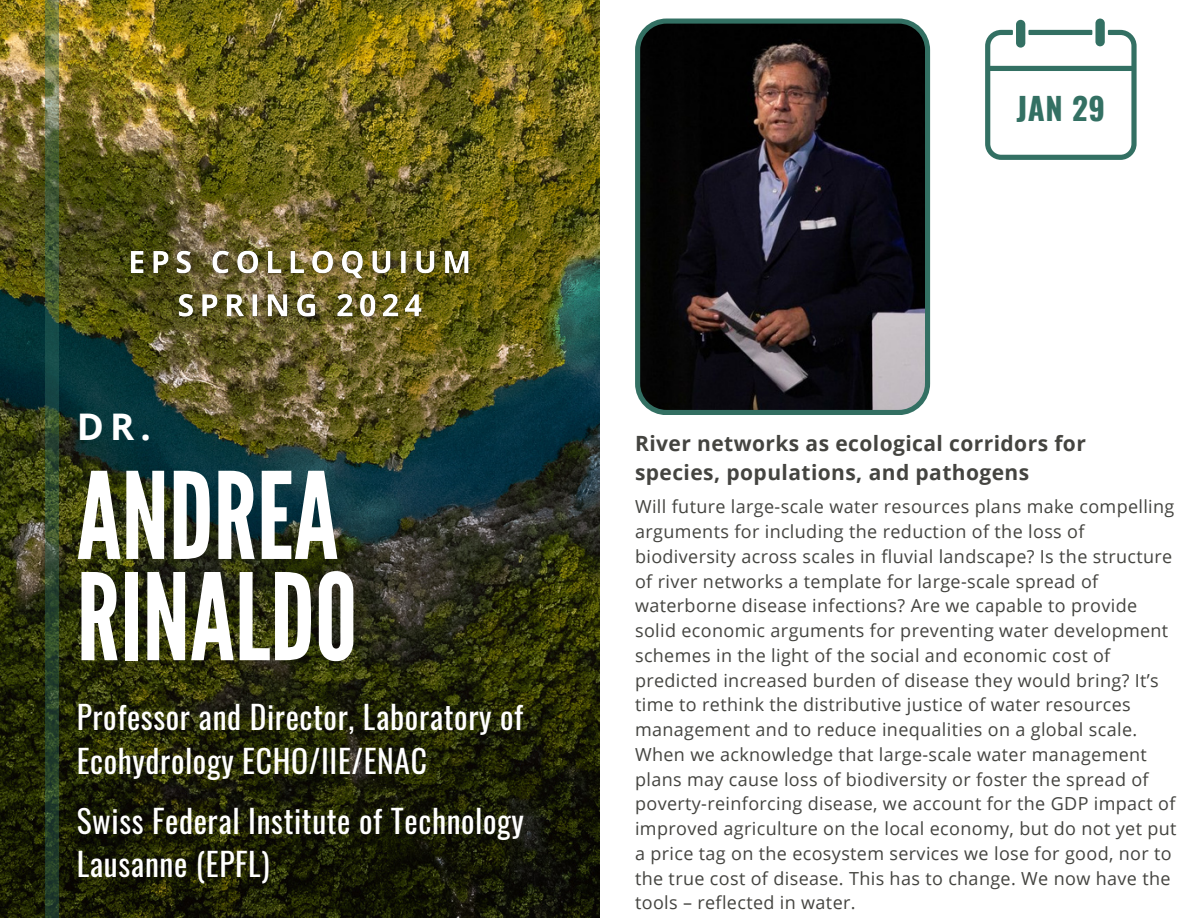
<style>
.page{position:relative;width:1188px;height:918px;background:#fff}
.page>*{position:absolute;margin:0;border:0;box-sizing:border-box;transform-origin:0 0}
.t1{font:120px/101.2px "League Gothic";color:#fff}
.t2{font:700 36.75px "Open Sans";color:#fff}
.t3{font:31.65px/43.5px "Oswald";letter-spacing:.02em;color:#fff}
.t4{font:700 30.9px "Oswald";color:#337063}
.t5{font:700 21px/29.2px "Open Sans";letter-spacing:.02em;color:#444440}
.t6{font:18px/24.8px "Open Sans";letter-spacing:.02em;color:#444440}
</style>
<div class="page">
<img style="left:0;top:0;width:600px;height:918px">
<svg style="left:45px;top:0;width:13px;height:918px;background:#3b5537"></svg>
<svg style="left:635px;top:19px;width:295px;height:396px;background:#232224"></svg>
<svg style="left:985px;top:30px;width:152px;height:130px"></svg>
<div style="left:1016px;top:20px;width:9px;height:28px;background:#337063;border-radius:5px"></div>
<div style="left:1095px;top:19px;width:10px;height:27px;background:#337063;border-radius:5px"></div>
<img style="left:123px;top:240px;width:356px;height:88px">
<h2 class="t4" style="left:1017px;top:84px;width:90px">JAN 29</h2>
<h5 class="t2" style="left:77px;top:401px;width:76px">DR.</h5>
<h4 class="t1" style="left:77px;top:468px;width:282px">ANDREA<br>RINALDO</h4>
<p class="t3" style="left:77px;top:694px;width:448px">Professor and Director, Laboratory of<br>Ecohydrology ECHO/IIE/ENAC</p>
<h3 class="t3" style="left:77px;top:798px;width:449px">Swiss Federal Institute of Technology<br>Lausanne (EPFL)</h3>
<h1 class="t5" style="left:635px;top:428px;width:452px">River networks as ecological corridors for species, populations, and pathogens</h1>
<h4 class="t6" style="left:635px;top:494px;width:543px">Will future large-scale water resources plans make compelling arguments for including the reduction of the loss of biodiversity across scales in fluvial landscape? Is the structure of river networks a template for large-scale spread of waterborne disease infections? Are we capable to provide solid economic arguments for preventing water development schemes in the light of the social and economic cost of predicted increased burden of disease they would bring? It’s time to rethink the distributive justice of water resources management and to reduce inequalities on a global scale.<br>When we acknowledge that large-scale water management plans may cause loss of biodiversity or foster the spread of poverty-reinforcing disease, we account for the GDP impact of improved agriculture on the local economy, but do not yet put a price tag on the ecosystem services we lose for good, nor to the true cost of disease. This has to change. We now have the tools – reflected in water.</h4>
</div>
